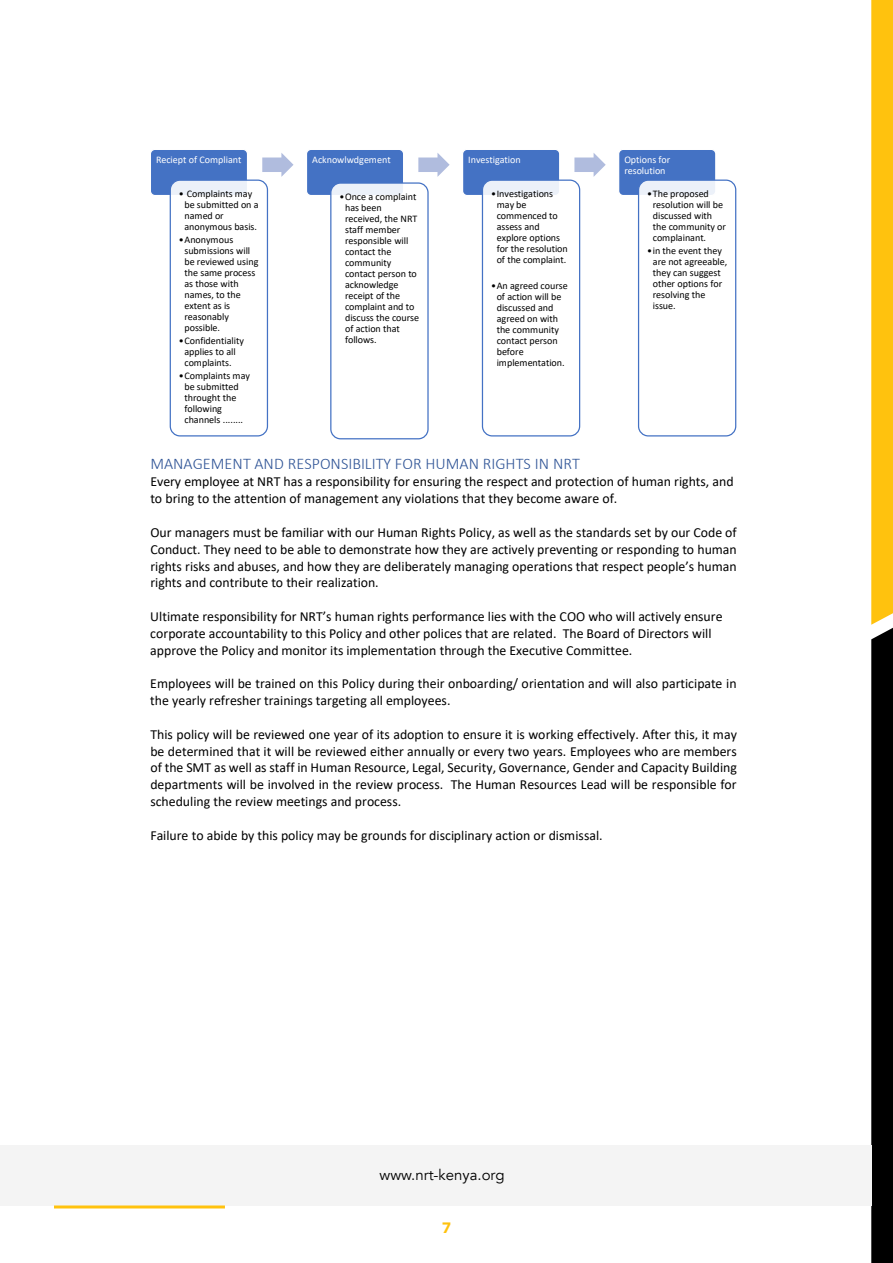
<style>
.page{position:relative;width:893px;height:1263px;background:#fff}
.page>*{position:absolute;margin:0;border:0;box-sizing:border-box;transform-origin:0 0}
.t1{font:300 16.2px "Calibri";color:#2f5496}
.t2{font:15px "Avenir";color:#000}
.t3{font:900 15px "Avenir";color:#ffc20e}
.t4{font:13.8px/16.8px "Calibri";color:#000}
.t5{font:10.05px/10.9px "Calibri";letter-spacing:-.005em;color:#000}
.t6{font:10.05px/11.1px "Calibri";letter-spacing:-.005em;color:#fff}
</style>
<div class="page">
<svg style="left:871px;top:0;width:22px;height:1263px;background:#846711"></svg>
<div style="left:0;top:1145px;width:871px;height:60px;background:#f4f4f4"></div>
<hr style="left:54px;top:1205px;width:171px;height:3px;background:#ffc20e">
<div style="left:150px;top:149px;width:98px;height:47px;background:#4472c4;border:1px solid #fff;border-radius:5px"></div>
<div style="left:170px;top:180px;width:97px;height:256px;background:#fff;border-radius:10px"></div>
<div style="left:170px;top:180px;width:98px;height:256px;border:1px solid #4472c4;border-radius:10px"></div>
<svg style="left:262px;top:153px;width:31px;height:24px"></svg>
<div style="left:306px;top:149px;width:98px;height:47px;background:#4472c4;border:1px solid #fff;border-radius:5px"></div>
<div style="left:331px;top:183px;width:97px;height:256px;background:#fff;border-radius:10px"></div>
<div style="left:330px;top:182px;width:99px;height:257px;border:1px solid #4472c4;border-radius:10px"></div>
<svg style="left:418px;top:153px;width:32px;height:24px"></svg>
<div style="left:462px;top:149px;width:98px;height:47px;background:#4472c4;border:1px solid #fff;border-radius:5px"></div>
<div style="left:482px;top:180px;width:98px;height:256px;background:#fff;border-radius:10px"></div>
<div style="left:482px;top:180px;width:98px;height:256px;border:1px solid #4472c4;border-radius:10px"></div>
<svg style="left:574px;top:153px;width:32px;height:24px"></svg>
<div style="left:618px;top:149px;width:98px;height:47px;background:#4472c4;border:1px solid #fff;border-radius:5px"></div>
<div style="left:639px;top:180px;width:97px;height:256px;background:#fff;border-radius:10px"></div>
<div style="left:638px;top:180px;width:98px;height:256px;border:1px solid #4472c4;border-radius:10px"></div>
<p class="t6" style="left:156px;top:154px;width:87px">Reciept of Compliant</p>
<p class="t5" style="left:184px;top:188px;width:76px;text-indent:-6px">• Complaints may be submitted on a named or anonymous basis.</p>
<p class="t5" style="left:184px;top:234px;width:75px;text-indent:-6px">•Anonymous submissions will be reviewed using the same process as those with names, to the extent as is reasonably possible.</p>
<p class="t5" style="left:184px;top:335px;width:61px;text-indent:-6px">•Confidentiality applies to all complaints.</p>
<p class="t5" style="left:184px;top:370px;width:67px;text-indent:-6px">•Complaints may be submitted throught the following channels ........</p>
<p class="t6" style="left:312px;top:154px;width:80px">Acknowlwdgement</p>
<p class="t5" style="left:345px;top:191px;width:76px;text-indent:-6px">•Once a complaint has been received, the NRT staff member responsible will contact the community contact person to acknowledge receipt of the complaint and to discuss the course of action that follows.</p>
<p class="t6" style="left:468px;top:154px;width:54px">Investigation</p>
<p class="t5" style="left:497px;top:188px;width:73px;text-indent:-6px">•Investigations may be commenced to assess and explore options for the resolution of the complaint.</p>
<p class="t5" style="left:497px;top:280px;width:73px;text-indent:-6px">•An agreed course of action will be discussed and agreed on with the community contact person before implementation.</p>
<p class="t6" style="left:624px;top:154px;width:48px">Options for resolution</p>
<p class="t5" style="left:653px;top:188px;width:75px;text-indent:-6px">•The proposed resolution will be discussed with the community or complainant.</p>
<p class="t5" style="left:653px;top:245px;width:76px;text-indent:-6px">•in the event they are not agreeable, they can suggest other options for resolving the issue.</p>
<p class="t1" style="left:150px;top:453px;width:431px">MANAGEMENT AND RESPONSIBILITY FOR HUMAN RIGHTS IN NRT</p>
<p class="t4" style="left:150px;top:473px;width:585px">Every employee at NRT has a responsibility for ensuring the respect and protection of human rights, and to bring to the attention of management any violations that they become aware of.</p>
<p class="t4" style="left:150px;top:524px;width:588px;text-align:justify">Our managers must be familiar with our Human Rights Policy, as well as the standards set by our Code of Conduct. They need to be able to demonstrate how they are actively preventing or responding to human rights risks and abuses, and how they are deliberately managing operations that respect people’s human rights and contribute to their realization.</p>
<p class="t4" style="left:150px;top:608px;width:574px">Ultimate responsibility for NRT’s human rights performance lies with the COO who will actively ensure corporate accountability to this Policy and other polices that are related. The Board of Directors will approve the Policy and monitor its implementation through the Executive Committee.</p>
<p class="t4" style="left:150px;top:675px;width:588px">Employees will be trained on this Policy during their onboarding/ orientation and will also participate in the yearly refresher trainings targeting all employees.</p>
<p class="t4" style="left:150px;top:725px;width:588px;text-align:justify">This policy will be reviewed one year of its adoption to ensure it is working effectively. After this, it may be determined that it will be reviewed either annually or every two years. Employees who are members of the SMT as well as staff in Human Resource, Legal, Security, Governance, Gender and Capacity Building departments will be involved in the review process. The Human Resources Lead will be responsible for scheduling the review meetings and process.</p>
<p class="t4" style="left:150px;top:826px;width:454px">Failure to abide by this policy may be grounds for disciplinary action or dismissal.</p>
<p class="t2" style="left:379px;top:1165px;width:126px">www.nrt-kenya.org</p>
<p class="t3" style="left:442px;top:1215px;width:10px">7</p>
</div>
